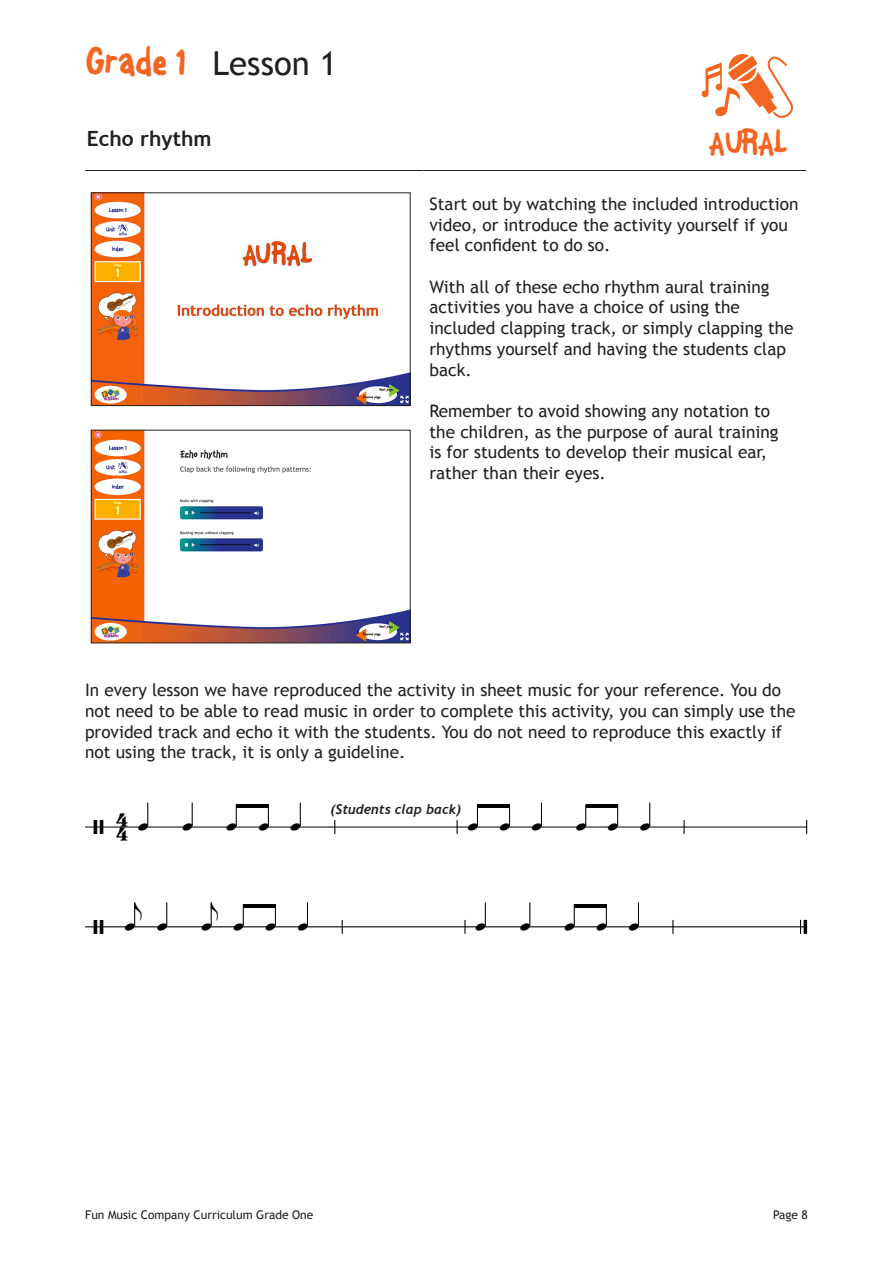
<style>
.page{position:relative;width:893px;height:1263px;background:#fff}
.page>*{position:absolute;margin:0;border:0;box-sizing:border-box;transform-origin:0 0}
.t1{font:40.5px "Font On A Stick";color:#f26522}
.t2{font:35.7px "Font On A Stick";color:#f26522}
.t3{font:35.1px "Trebuchet MS";color:#000}
.t4{font:33px "Trebuchet MS";color:#231f20}
.t5{font:28.2px "Opus Std";color:#000}
.t6{font:27.9px "Opus Std";letter-spacing:.725em;color:#000}
.t7{font:700 21px "Trebuchet MS";color:#231f20}
.t8{font:17.25px/20.7px "Trebuchet MS";color:#231f20}
.t9{font:16.8px "Trebuchet MS";color:#000}
.t10{font:italic 700 13.5px "Trebuchet";color:#231f20}
.t11{font:12px "Trebuchet MS";color:#231f20}
.s1{font-size:28.2px}
</style>
<div class="page">
<svg style="left:702px;top:54px;width:91px;height:64px"></svg>
<hr style="left:85px;top:170px;width:338px;height:1px;background:#231f20">
<hr style="left:423px;top:170px;width:383px;height:1px;background:#231f20">
<img style="left:93px;top:195px;width:315px;height:209px">
<div style="left:91px;top:193px;width:319px;height:213px;border:1px solid #231f20"></div>
<img style="left:93px;top:432px;width:315px;height:209px">
<div style="left:91px;top:430px;width:319px;height:213px;border:1px solid #231f20"></div>
<svg style="left:334px;top:820px;width:1px;height:14px"></svg>
<svg style="left:457px;top:820px;width:1px;height:14px"></svg>
<svg style="left:684px;top:820px;width:1px;height:14px"></svg>
<svg style="left:806px;top:820px;width:1px;height:14px"></svg>
<svg style="left:342px;top:920px;width:1px;height:14px"></svg>
<svg style="left:464px;top:920px;width:2px;height:14px"></svg>
<svg style="left:672px;top:920px;width:1px;height:14px"></svg>
<svg style="left:800px;top:920px;width:1px;height:14px"></svg>
<hr style="left:804px;top:920px;width:3px;height:14px;background:#000">
<hr style="left:85px;top:827px;width:722px;height:1px;background:#000">
<hr style="left:236px;top:804px;width:32px;height:4px;background:#000">
<hr style="left:477px;top:804px;width:33px;height:4px;background:#000">
<hr style="left:586px;top:804px;width:32px;height:4px;background:#000">
<hr style="left:85px;top:926px;width:722px;height:1px;background:#000">
<hr style="left:243px;top:904px;width:32px;height:4px;background:#000">
<hr style="left:574px;top:904px;width:32px;height:4px;background:#000">
<svg style="left:147px;top:802px;width:1px;height:24px"></svg>
<svg style="left:192px;top:802px;width:1px;height:24px"></svg>
<svg style="left:236px;top:808px;width:1px;height:18px"></svg>
<svg style="left:268px;top:804px;width:1px;height:22px"></svg>
<svg style="left:300px;top:802px;width:1px;height:24px"></svg>
<svg style="left:477px;top:808px;width:1px;height:18px"></svg>
<svg style="left:509px;top:808px;width:1px;height:18px"></svg>
<svg style="left:541px;top:802px;width:1px;height:24px"></svg>
<svg style="left:585px;top:804px;width:1px;height:22px"></svg>
<svg style="left:617px;top:808px;width:1px;height:18px"></svg>
<svg style="left:649px;top:802px;width:1px;height:24px"></svg>
<svg style="left:134px;top:902px;width:1px;height:24px"></svg>
<svg style="left:166px;top:902px;width:1px;height:24px"></svg>
<svg style="left:211px;top:902px;width:1px;height:24px"></svg>
<svg style="left:243px;top:908px;width:1px;height:18px"></svg>
<svg style="left:275px;top:904px;width:1px;height:22px"></svg>
<svg style="left:307px;top:902px;width:1px;height:24px"></svg>
<svg style="left:485px;top:902px;width:1px;height:24px"></svg>
<svg style="left:530px;top:902px;width:1px;height:24px"></svg>
<svg style="left:574px;top:908px;width:1px;height:18px"></svg>
<svg style="left:606px;top:904px;width:1px;height:22px"></svg>
<svg style="left:638px;top:902px;width:1px;height:24px"></svg>
<h1 class="t1" style="left:85px;top:35px;width:102px">Grade 1</h1>
<p class="t4" style="left:213px;top:44px;width:126px">Lesson 1</p>
<p class="t7" style="left:87px;top:126px;width:126px">Echo rhythm</p>
<h2 class="t2" style="left:709px;top:120px;width:80px">AURAL</h2>
<p class="t8" style="left:429px;top:194px;width:370px">Start out by watching the included introduction video, or introduce the activity yourself if you feel confident to do so.</p>
<p class="t8" style="left:429px;top:276px;width:366px">With all of these echo rhythm aural training activities you have a choice of using the included clapping track, or simply clapping the rhythms yourself and having the students clap back.</p>
<p class="t8" style="left:429px;top:401px;width:351px">Remember to avoid showing any notation to the children, as the purpose of aural training is for students to develop their musical ear, rather than their eyes.</p>
<p class="t3" style="left:139px;top:663px;width:169px">Grade One</p>
<p class="t8" style="left:85px;top:680px;width:712px">In every lesson we have reproduced the activity in sheet music for your reference. You do not need to be able to read music in order to complete this activity, you can simply use the provided track and echo it with the students. You do not need to reproduce this exactly if not using the track, it is only a guideline.</p>
<p class="t9" style="left:129px;top:709px;width:239px">1-1 - Imitating Rhythm Patterns</p>
<p class="t5" style="left:116px;top:793px;width:13px">4</p>
<p class="t6" style="left:94px;top:808px;width:36px">/ <span class="s1">4</span></p>
<p class="t10" style="left:331px;top:801px;width:132px">(Students clap back)</p>
<p class="t6" style="left:138px;top:801px;width:166px">œ œ œœœ</p>
<p class="t6" style="left:468px;top:801px;width:186px">œœœ œœœ</p>
<p class="t6" style="left:94px;top:908px;width:13px">/</p>
<p class="t6" style="left:134px;top:883px;width:8px">j</p>
<p class="t6" style="left:125px;top:901px;width:13px">œ</p>
<p class="t6" style="left:211px;top:883px;width:8px">j</p>
<p class="t6" style="left:157px;top:901px;width:58px">œ œ</p>
<p class="t6" style="left:234px;top:901px;width:78px">œœœ</p>
<p class="t6" style="left:476px;top:901px;width:166px">œ œ œœœ</p>
<p class="t11" style="left:85px;top:1208px;width:230px">Fun Music Company Curriculum Grade One</p>
<p class="t11" style="left:773px;top:1208px;width:36px">Page 8</p>
</div>
